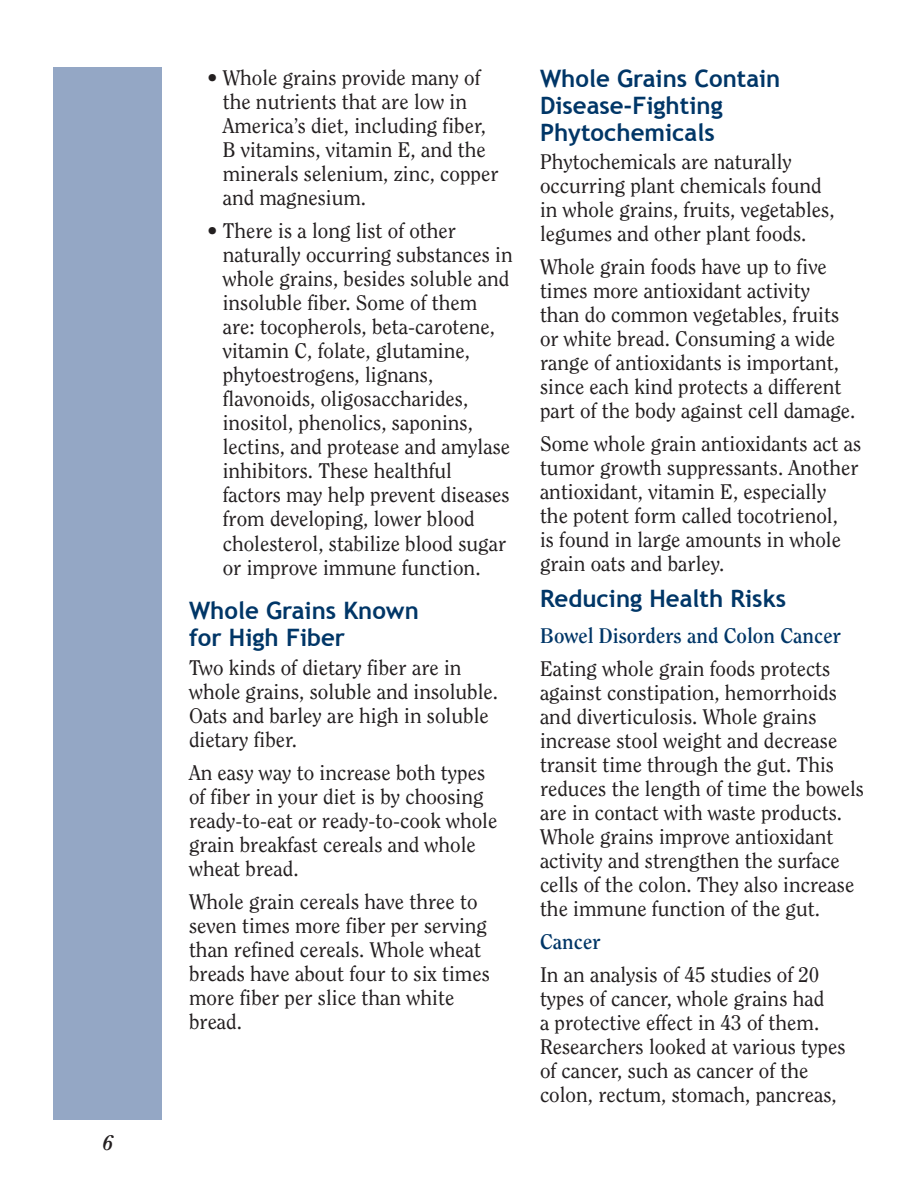
<style>
.page{position:relative;width:918px;height:1188px;background:#fff}
.page>*{position:absolute;margin:0;border:0;box-sizing:border-box;transform-origin:0 0}
.Heads{font:700 24px/27px "Trebuchet MS";color:#003667}
.Body_text{font:700 24px "Trebuchet MS";color:#003667}
.Body_text-2{font:21px/24px "Clearface";color:#231f20}
.Bullet_body_text{font:21px/24px "Clearface";color:#231f20}
.Body_text-3{font:700 21px "Clearface";color:#003667}
.Body_text-4{font:italic 700 21px "Clearface";color:#231f20}
</style>
<div class="page">
<div style="left:54px;top:68px;width:108px;height:1052px;background:#94a7c5"></div>
<p class="Body_text-4" style="left:103px;top:1131px;width:12px">6</p>
<p class="Bullet_body_text" style="left:223px;top:66px;width:277px;text-indent:-16px">• Whole grains provide many of the nutrients that are low in<br>America’s diet, including fiber,<br>B vitamins, vitamin E, and the minerals selenium, zinc, copper and magnesium.</p>
<p class="Bullet_body_text" style="left:223px;top:219px;width:291px;text-indent:-16px">• There is a long list of other naturally occurring substances in whole grains, besides soluble and insoluble fiber. Some of them are: tocopherols, beta-carotene, vitamin C, folate, glutamine, phytoestrogens, lignans, flavonoids, oligosaccharides, inositol, phenolics, saponins, lectins, and protease and amylase inhibitors. These healthful factors may help prevent diseases from developing, lower blood cholesterol, stabilize blood sugar or improve immune function.</p>
<p class="Heads" style="left:189px;top:597px;width:231px">Whole Grains Known for High Fiber</p>
<p class="Body_text-2" style="left:189px;top:655px;width:311px">Two kinds of dietary fiber are in whole grains, soluble and insoluble.<br>Oats and barley are high in soluble dietary fiber.</p>
<p class="Body_text-2" style="left:189px;top:760px;width:310px">An easy way to increase both types of fiber in your diet is by choosing ready-to-eat or ready-to-cook whole grain breakfast cereals and whole wheat bread.</p>
<p class="Body_text-2" style="left:189px;top:889px;width:302px">Whole grain cereals have three to seven times more fiber per serving than refined cereals. Whole wheat breads have about four to six times more fiber per slice than white bread.</p>
<p class="Heads" style="left:540px;top:65px;width:242px">Whole Grains Contain<br>Disease-Fighting<br>Phytochemicals</p>
<p class="Body_text-2" style="left:540px;top:150px;width:296px">Phytochemicals are naturally occurring plant chemicals found in whole grains, fruits, vegetables, legumes and other plant foods.</p>
<p class="Body_text-2" style="left:540px;top:255px;width:317px">Whole grain foods have up to five times more antioxidant activity<br>than do common vegetables, fruits or white bread. Consuming a wide range of antioxidants is important, since each kind protects a different part of the body against cell damage.</p>
<p class="Body_text-2" style="left:540px;top:432px;width:323px">Some whole grain antioxidants act as tumor growth suppressants. Another antioxidant, vitamin E, especially<br>the potent form called tocotrienol,<br>is found in large amounts in whole grain oats and barley.</p>
<p class="Body_text" style="left:540px;top:584px;width:248px">Reducing Health Risks</p>
<p class="Body_text-3" style="left:540px;top:623px;width:303px">Bowel Disorders and Colon Cancer</p>
<p class="Body_text-2" style="left:540px;top:657px;width:326px">Eating whole grain foods protects against constipation, hemorrhoids and diverticulosis. Whole grains increase stool weight and decrease transit time through the gut. This reduces the length of time the bowels are in contact with waste products.<br>Whole grains improve antioxidant activity and strengthen the surface cells of the colon. They also increase the immune function of the gut.</p>
<p class="Body_text-3" style="left:540px;top:929px;width:62px">Cancer</p>
<p class="Body_text-2" style="left:540px;top:963px;width:307px">In an analysis of 45 studies of 20 types of cancer, whole grains had<br>a protective effect in 43 of them.<br>Researchers looked at various types of cancer, such as cancer of the colon, rectum, stomach, pancreas,</p>
</div>
